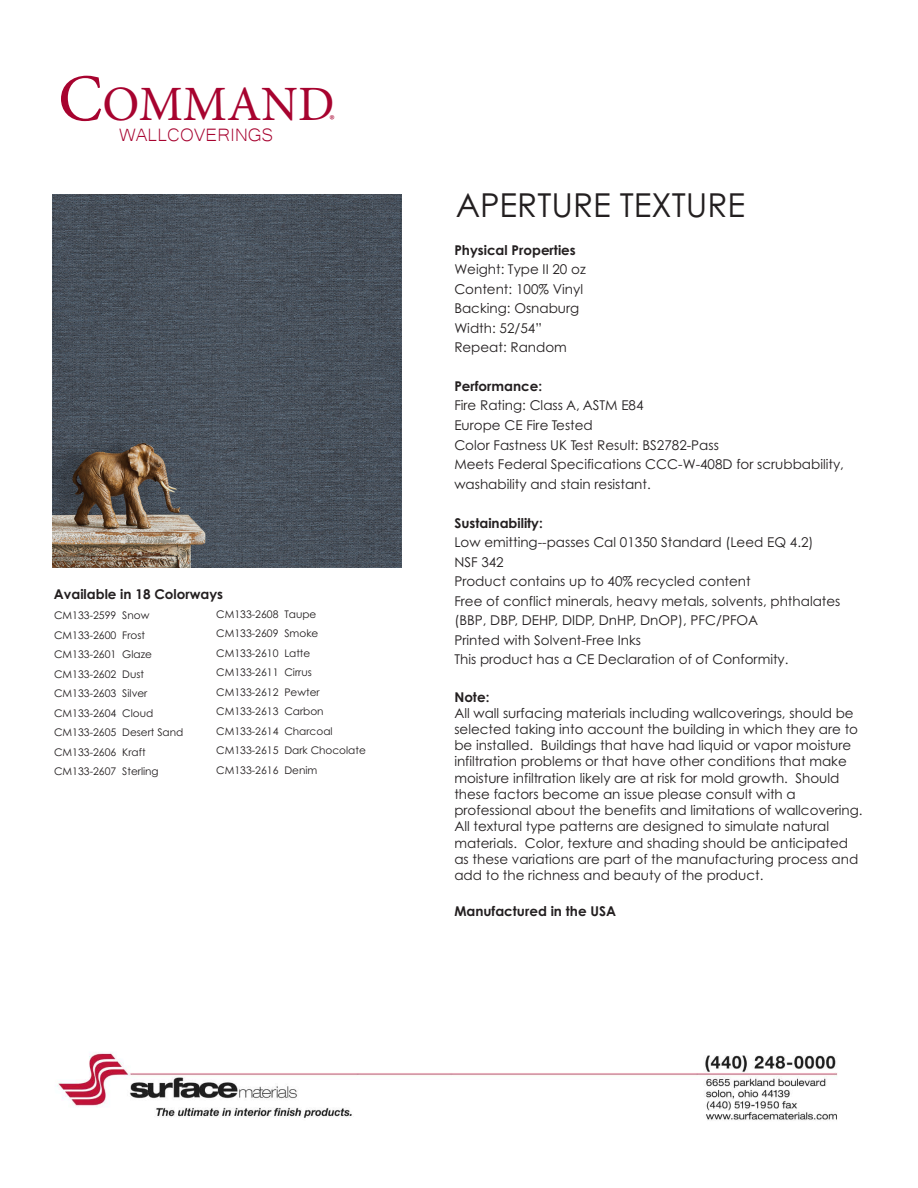
<style>
.page{position:relative;width:918px;height:1188px;background:#fff}
.page>*{position:absolute;margin:0;border:0;box-sizing:border-box;transform-origin:0 0}
.t1{font:49.35px "Minion Pro";color:#a7032f}
.t2{font:33px "Century Gothic Pro";color:#231f20}
.t3{font:23.25px "Microsoft Yi Baiti";color:#a7032f}
.t4{font:16.5px "Minion Pro";color:#a7032f}
.t5{font:13.5px/19.5px "Century Gothic Pro";color:#231f20}
.t6{font:700 13.5px "Century Gothic Pro";color:#231f20}
.t7{font:10.5px/19.5px "Century Gothic Pro";color:#231f20}
.s1{font-size:66.75px}
.s2{font-weight:700}
</style>
<div class="page">
<img style="left:53px;top:194px;width:348px;height:374px">
<img style="left:57px;top:1052px;width:781px;height:69px">
<p class="t1" style="left:58px;top:71px;width:278px"><span class="s1">C</span>OMMAND</p>
<p class="t3" style="left:119px;top:122px;width:156px">WALLCOVERINGS</p>
<p class="t4" style="left:329px;top:110px;width:7px">®</p>
<p class="t6" style="left:54px;top:585px;width:171px">Available in 18 Colorways</p>
<p class="t7" style="left:216px;top:604px;width:151px">CM133-2608 Taupe<br>CM133-2609 Smoke<br>CM133-2610 Latte<br>CM133-2611 Cirrus<br>CM133-2612 Pewter<br>CM133-2613 Carbon<br>CM133-2614 Charcoal<br>CM133-2615 Dark Chocolate<br>CM133-2616 Denim</p>
<p class="t7" style="left:54px;top:606px;width:131px">CM133-2599 Snow<br>CM133-2600 Frost<br>CM133-2601 Glaze<br>CM133-2602 Dust<br>CM133-2603 Silver<br>CM133-2604 Cloud<br>CM133-2605 Desert Sand<br>CM133-2606 Kraft<br>CM133-2607 Sterling</p>
<p class="t2" style="left:456px;top:185px;width:291px">APERTURE TEXTURE</p>
<p class="t5" style="left:454px;top:240px;width:133px"><span class="s2">Physical Properties<br></span>Weight: Type II 20 oz<br>Content: 100% Vinyl<br>Backing: Osnaburg<br>Width: 52/54”<br>Repeat: Random</p>
<p class="t5" style="left:454px;top:377px;width:391px"><span class="s2">Performance:<br></span>Fire Rating: Class A, ASTM E84<br>Europe CE Fire Tested<br>Color Fastness UK Test Result: BS2782-Pass<br>Meets Federal Specifications CCC-W-408D for scrubbability, washability and stain resistant.</p>
<p class="t5" style="left:454px;top:513px;width:388px"><span class="s2">Sustainability:<br></span>Low emitting--passes Cal 01350 Standard (Leed EQ 4.2)<br>NSF 342<br>Product contains up to 40% recycled content<br>Free of conflict minerals, heavy metals, solvents, phthalates (BBP, DBP, DEHP, DIDP, DnHP, DnOP), PFC/PFOA<br>Printed with Solvent-Free Inks<br>This product has a CE Declaration of of Conformity.</p>
<p class="t5" style="left:454px;top:689px;width:410px;line-height:16.2px"><span class="s2">Note:<br></span>All wall surfacing materials including wallcoverings, should be selected taking into account the building in which they are to be installed. Buildings that have had liquid or vapor moisture infiltration problems or that have other conditions that make moisture infiltration likely are at risk for mold growth. Should these factors become an issue please consult with a professional about the benefits and limitations of wallcovering.<br>All textural type patterns are designed to simulate natural materials. Color, texture and shading should be anticipated as these variations are part of the manufacturing process and add to the richness and beauty of the product.</p>
<p class="t6" style="left:454px;top:903px;width:163px">Manufactured in the USA</p>
</div>
